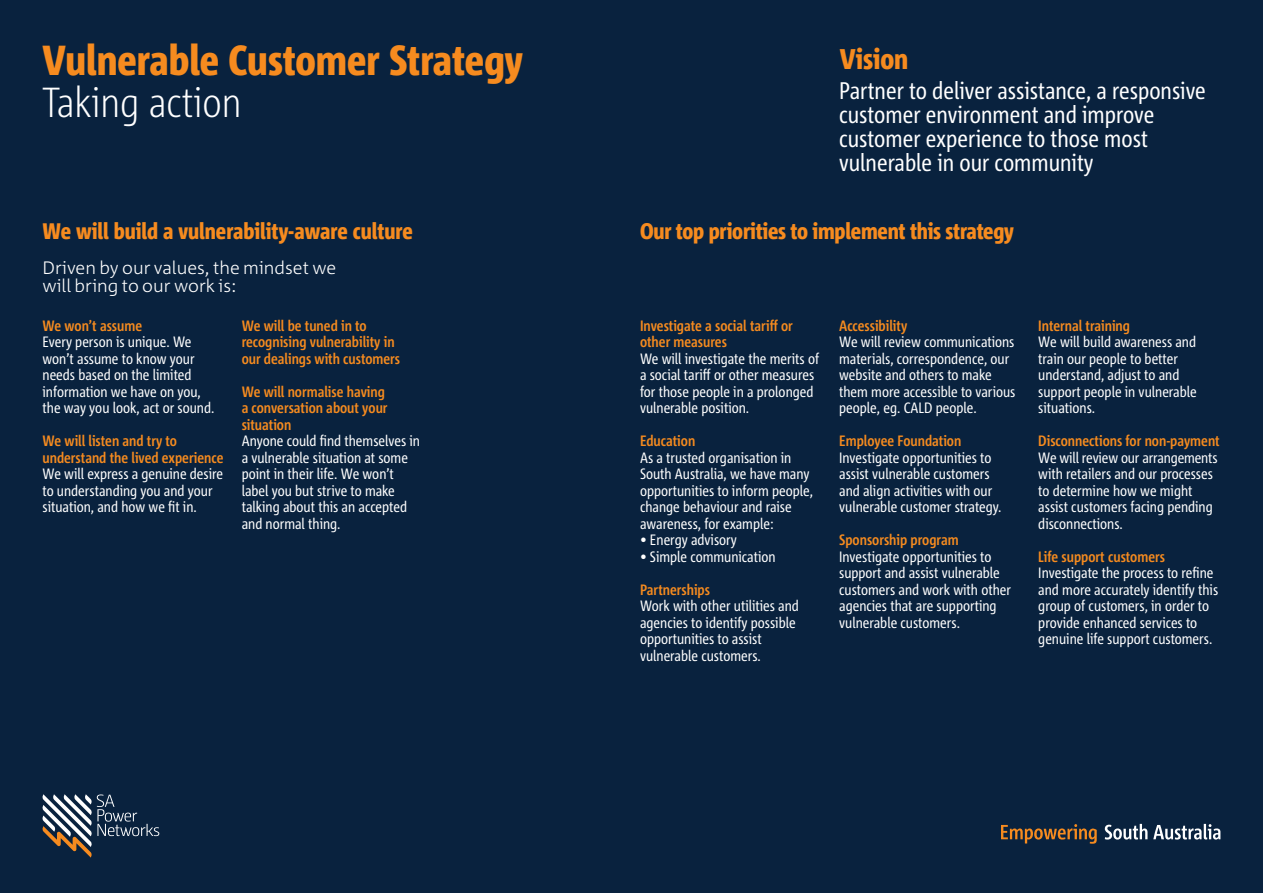
<style>
.page{position:relative;width:1263px;height:893px;background:#09223e}
.page>*{position:absolute;margin:0;border:0;box-sizing:border-box;transform-origin:0 0}
.Heading_1{font:800 42px "Corpid C1 Cd";color:#f68b1f}
.Heading_1-2{font:300 42px "Corpid C1 Cd";color:#fff}
.Heading_1-3{font:800 28.5px "Corpid C1 Cd";color:#f68b1f}
.Heading_1-4{font:24px/24px "Corpid C1 Cd";color:#fff}
.Heading_1-5{font:800 22.5px "Corpid C1 Cd";letter-spacing:-.01em;color:#f68b1f}
.Intro{font:300 18px/18px "Corpid C1";color:#fff}
.Body{font:15px/16.5px "Corpid C1 Cd";color:#fff}
.Body-2{font:700 15px/16.5px "Corpid C1 Cd";color:#f68b1f}
</style>
<div class="page">
<svg style="left:42px;top:794px;width:117px;height:63px"></svg>
<svg style="left:1001px;top:824px;width:96px;height:20px"></svg>
<svg style="left:1105px;top:824px;width:42px;height:15px"></svg>
<svg style="left:1153px;top:824px;width:67px;height:15px"></svg>
<p class="Heading_1" style="left:43px;top:34px;width:482px">Vulnerable Customer Strategy</p>
<p class="Heading_1-2" style="left:43px;top:76px;width:201px">Taking action</p>
<p class="Heading_1-3" style="left:840px;top:41px;width:70px">Vision</p>
<p class="Heading_1-4" style="left:839px;top:78px;width:368px">Partner to deliver assistance, a responsive customer environment and improve customer experience to those most vulnerable in our community</p>
<p class="Heading_1-5" style="left:43px;top:217px;width:372px">We will build a vulnerability-aware culture</p>
<p class="Intro" style="left:43px;top:258px;width:295px">Driven by our values, the mindset we will bring to our work is:</p>
<p class="Heading_1-5" style="left:640px;top:217px;width:375px">Our top priorities to implement this strategy</p>
<p class="Body-2" style="left:43px;top:317px;width:101px">We won’t assume</p>
<p class="Body" style="left:43px;top:333px;width:173px">Every person is unique. We won’t assume to know your needs based on the limited information we have on you, the way you look, act or sound.</p>
<p class="Body-2" style="left:43px;top:432px;width:183px">We will listen and try to understand the lived experience</p>
<p class="Body" style="left:43px;top:465px;width:182px">We will express a genuine desire to understanding you and your situation, and how we fit in.</p>
<p class="Body-2" style="left:242px;top:317px;width:160px">We will be tuned in to recognising vulnerability in our dealings with customers</p>
<p class="Body-2" style="left:242px;top:383px;width:147px">We will normalise having a conversation about your situation</p>
<p class="Body" style="left:242px;top:432px;width:180px">Anyone could find themselves in a vulnerable situation at some point in their life. We won’t label you but strive to make talking about this an accepted and normal thing.</p>
<p class="Body-2" style="left:640px;top:317px;width:154px">Investigate a social tariff or other measures</p>
<p class="Body" style="left:640px;top:350px;width:181px">We will investigate the merits of a social tariff or other measures for those people in a prolonged vulnerable position.</p>
<p class="Body-2" style="left:640px;top:432px;width:57px">Education</p>
<p class="Body" style="left:640px;top:449px;width:175px">As a trusted organisation in<br>South Australia, we have many opportunities to inform people, change behaviour and raise awareness, for example:</p>
<p class="Body" style="left:640px;top:531px;width:98px">• Energy advisory</p>
<p class="Body" style="left:640px;top:548px;width:137px">• Simple communication</p>
<p class="Body-2" style="left:640px;top:581px;width:72px">Partnerships</p>
<p class="Body" style="left:640px;top:597px;width:160px">Work with other utilities and agencies to identify possible opportunities to assist vulnerable customers.</p>
<p class="Body-2" style="left:839px;top:317px;width:70px">Accessibility</p>
<p class="Body" style="left:839px;top:333px;width:178px">We will review communications materials, correspondence, our website and others to make them more accessible to various people, eg. CALD people.</p>
<p class="Body-2" style="left:839px;top:432px;width:124px">Employee Foundation</p>
<p class="Body" style="left:839px;top:449px;width:164px">Investigate opportunities to assist vulnerable customers and align activities with our vulnerable customer strategy.</p>
<p class="Body-2" style="left:839px;top:531px;width:121px">Sponsorship program</p>
<p class="Body" style="left:839px;top:548px;width:173px">Investigate opportunities to support and assist vulnerable customers and work with other agencies that are supporting vulnerable customers.</p>
<p class="Body-2" style="left:1038px;top:317px;width:93px">Internal training</p>
<p class="Body" style="left:1038px;top:333px;width:160px">We will build awareness and train our people to better understand, adjust to and support people in vulnerable situations.</p>
<p class="Body-2" style="left:1038px;top:432px;width:183px">Disconnections for non-payment</p>
<p class="Body" style="left:1038px;top:449px;width:181px">We will review our arrangements with retailers and our processes to determine how we might assist customers facing pending disconnections.</p>
<p class="Body-2" style="left:1038px;top:548px;width:128px">Life support customers</p>
<p class="Body" style="left:1038px;top:564px;width:181px">Investigate the process to refine and more accurately identify this group of customers, in order to provide enhanced services to genuine life support customers.</p>
</div>
